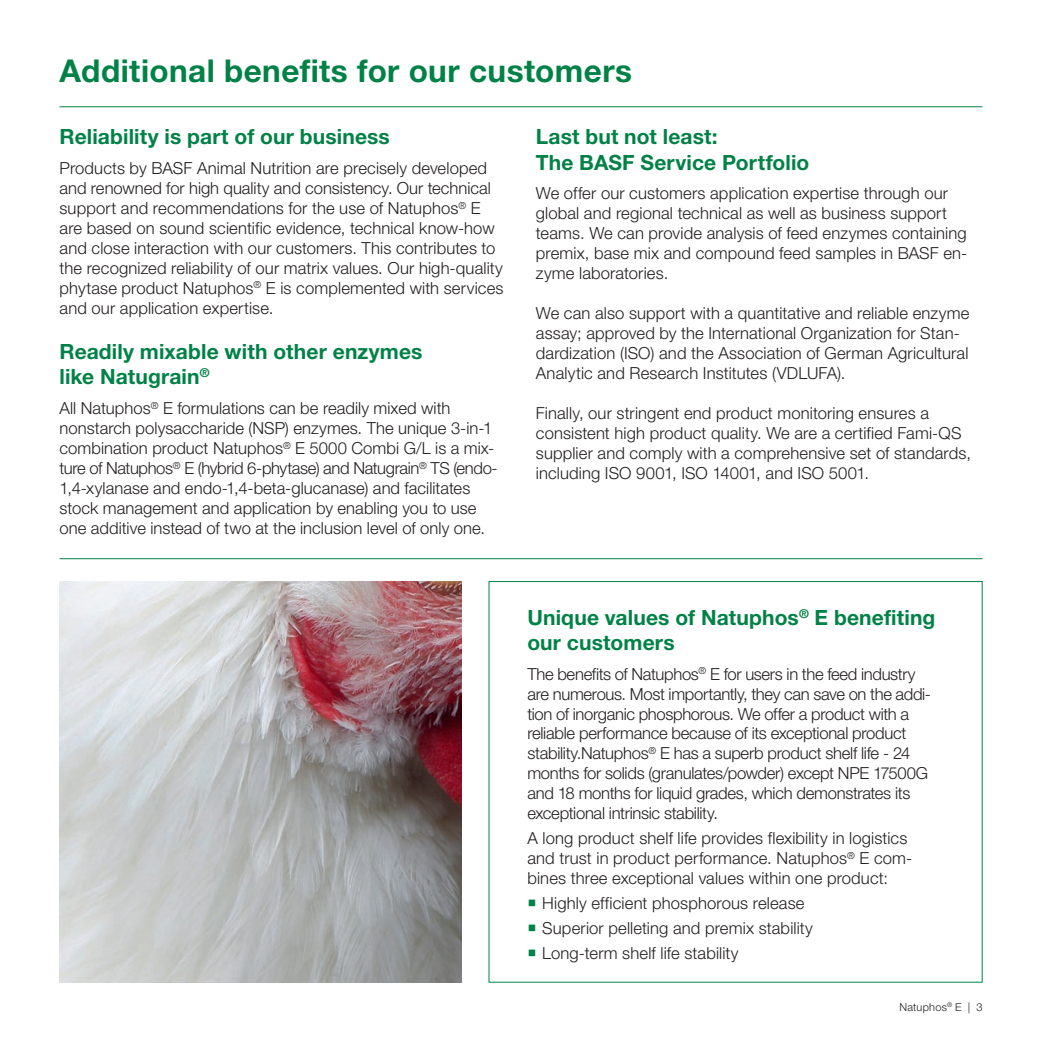
<style>
.page{position:relative;width:1042px;height:1042px;background:#fff}
.page>*{position:absolute;margin:0;border:0;box-sizing:border-box;transform-origin:0 0}
.Copy_9_Regular_grau{font:700 31.5px "Helvetica Neue LT Pro";letter-spacing:.015em;color:#008247}
.Copy_9_Regular_grau-2{font:700 21px/25.2px "Helvetica Neue LT Pro";letter-spacing:.005em;color:#008247}
.Copy_9_Regular_grau-3{font:300 16.62px/19.9px "Helvetica Neue LT Pro";letter-spacing:.005em;color:#231f20}
.Copy_9_Regular_grau-4{font:300 16.62px/19.9px "Helvetica Neue LT Pro";letter-spacing:-.02em;color:#231f20}
.t1{font:300 10.85px "Helvetica Neue LT Pro";letter-spacing:.02em;color:#231f20}
</style>
<div class="page">
<hr style="left:60px;top:558px;width:922px;height:1px;background:#008247">
<img style="left:60px;top:581px;width:401px;height:401px">
<hr style="left:60px;top:106px;width:922px;height:1px;background:#008247">
<p class="Copy_9_Regular_grau" style="left:60px;top:51px;width:574px">Additional benefits for our customers</p>
<p class="Copy_9_Regular_grau-2" style="left:60px;top:124px;width:332px">Reliability is part of our business</p>
<p class="Copy_9_Regular_grau-3" style="left:60px;top:158px;width:445px">Products by BASF Animal Nutrition are precisely developed and renowned for high quality and consistency. Our technical support and recommendations for the use of Natuphos<sup>®</sup> E are based on sound scientific evidence, technical know-how and close interaction with our customers. This contributes to the recognized reliability of our matrix values. Our high-quality phytase product Natuphos<sup>®</sup> E is complemented with services and our application expertise.</p>
<p class="Copy_9_Regular_grau-2" style="left:60px;top:338px;width:364px">Readily mixable with other enzymes like Natugrain<sup>®</sup></p>
<p class="Copy_9_Regular_grau-3" style="left:60px;top:398px;width:440px">All Natuphos<sup>®</sup> E formulations can be readily mixed with nonstarch polysaccharide (NSP) enzymes. The unique 3-in-1 combination product Natuphos<sup>®</sup> E 5000 Combi G/L is a mix&shy;ture of Natuphos<sup>®</sup> E (hybrid 6-phytase) and Natugrain<sup>®</sup> TS (endo-1,4-xylanase and endo-1,4-beta-glucanase) and facilitates stock management and application by enabling you to use one additive instead of two at the inclusion level of only one.</p>
<p class="Copy_9_Regular_grau-2" style="left:536px;top:124px;width:275px">Last but not least:<br>The BASF Service Portfolio</p>
<p class="Copy_9_Regular_grau-3" style="left:536px;top:183px;width:433px">We offer our customers application expertise through our global and regional technical as well as business support teams. We can provide analysis of feed enzymes containing premix, base mix and compound feed samples in BASF en&shy;zyme laboratories.</p>
<p class="Copy_9_Regular_grau-3" style="left:536px;top:303px;width:435px">We can also support with a quantitative and reliable enzyme assay; approved by the International Organization for Stan&shy;dardization (ISO) and the Association of German Agricultural Analytic and Research Institutes (VDLUFA).</p>
<p class="Copy_9_Regular_grau-3" style="left:536px;top:403px;width:436px">Finally, our stringent end product monitoring ensures a consistent high product quality. We are a certified Fami-QS supplier and comply with a comprehensive set of standards, including ISO 9001, ISO 14001, and ISO 5001.</p>
<p class="Copy_9_Regular_grau-2" style="left:527px;top:604px;width:409px">Unique values of Natuphos<sup>®</sup> E benefiting our customers</p>
<p class="Copy_9_Regular_grau-4" style="left:527px;top:663px;width:405px">The benefits of Natuphos<sup>®</sup> E for users in the feed industry are numerous. Most importantly, they can save on the addi&shy;tion of inorganic phosphorous. We offer a product with a reliable performance because of its exceptional product stability.Natuphos<sup>®</sup> E has a superb product shelf life - 24 months for solids (granulates/powder) except NPE 17500G and 18 months for liquid grades, which demonstrates its exceptional intrinsic stability.</p>
<p class="Copy_9_Regular_grau-3" style="left:527px;top:828px;width:386px">A long product shelf life provides flexibility in logistics and trust in product performance. Natuphos<sup>®</sup> E com&shy;bines three exceptional values within one product:</p>
<p class="Copy_9_Regular_grau-3" style="left:542px;top:893px;width:264px">Highly efficient phosphorous release</p>
<p class="Copy_9_Regular_grau-3" style="left:542px;top:917px;width:272px">Superior pelleting and premix stability</p>
<p class="Copy_9_Regular_grau-3" style="left:542px;top:942px;width:198px">Long-term shelf life stability</p>
<p class="t1" style="left:899px;top:1000px;width:85px">Natuphos<sup>®</sup> E | 3</p>
</div>
